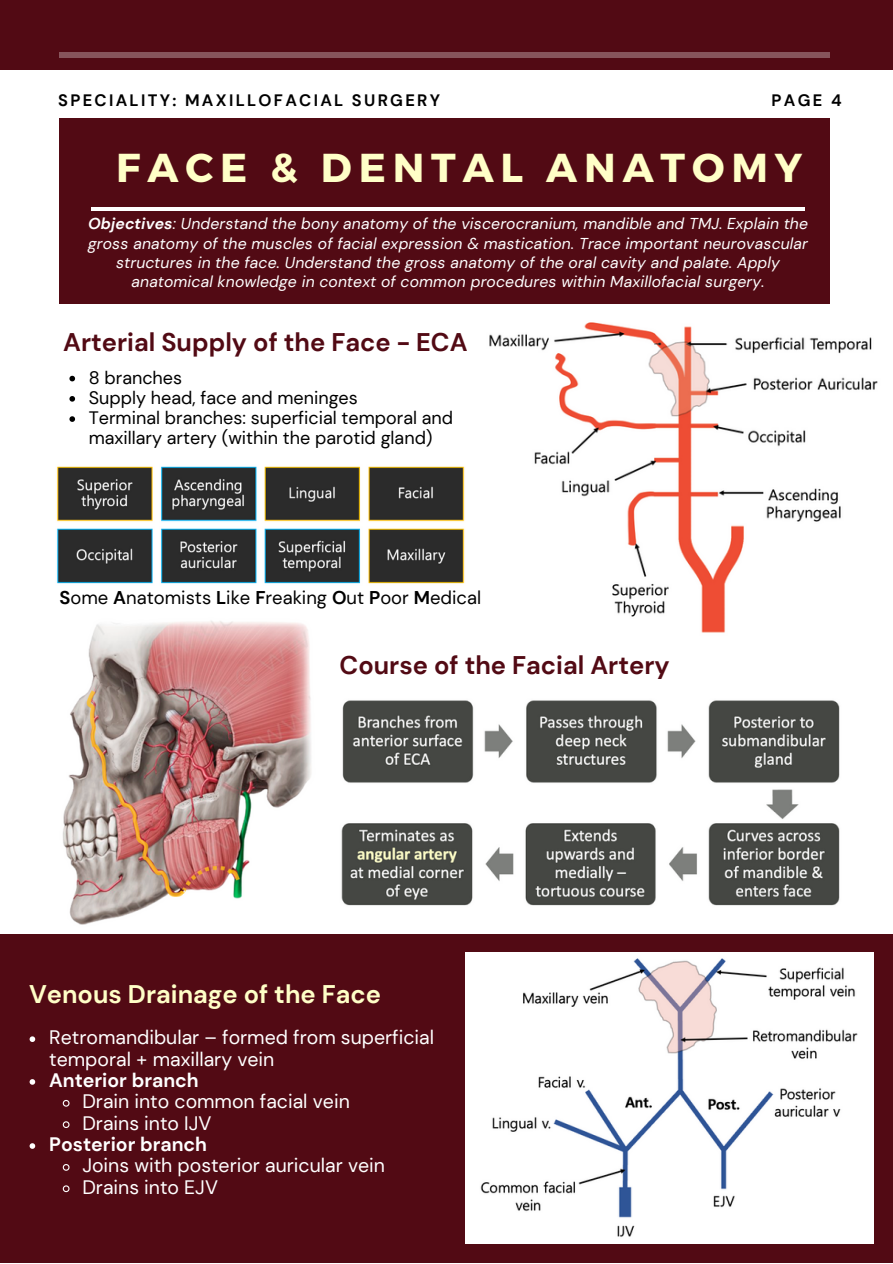
<style>
.page{position:relative;width:893px;height:1264px;background:#fff}
.page>*{position:absolute;margin:0;border:0;box-sizing:border-box;transform-origin:0 0}
.t1{font:700 40.35px "Montserrat";letter-spacing:.17em;color:#ffffc7}
.t2{font:700 25.5px "DM Sans";color:#520a14}
.t3{font:700 25.5px "DM Sans";color:#ffffc7}
.t4{font:19.5px/21.3px "DM Sans";color:#fff}
.t5{font:700 19.5px "DM Sans";color:#fff}
.t6{font:18.45px "DM Sans";color:#000}
.t7{font:18px/20.2px "DM Sans";color:#000}
.t8{font:700 16.5px "DM Sans";letter-spacing:.14em;color:#000}
.t9{font:italic 15.75px/19px "DM Sans";letter-spacing:.01em;color:#fff;text-align:center}
.s1{font-weight:700}
</style>
<div class="page">
<div style="left:0;top:0;width:892px;height:1262px;background:#520a14"></div>
<div style="left:0;top:70px;width:892px;height:863px;background:#fff"></div>
<div style="left:60px;top:119px;width:770px;height:185px;background:#520a14"></div>
<hr style="left:92px;top:207px;width:712px;height:3px;background:#fff">
<hr style="left:60px;top:53px;width:770px;height:4px;background:#87555c">
<svg style="left:69px;top:376px;width:6px;height:5px"></svg>
<svg style="left:69px;top:396px;width:6px;height:5px"></svg>
<svg style="left:69px;top:416px;width:6px;height:6px"></svg>
<img style="left:56px;top:466px;width:409px;height:118px">
<img style="left:489px;top:322px;width:389px;height:311px">
<img style="left:63px;top:621px;width:248px;height:304px">
<img style="left:341px;top:700px;width:499px;height:206px">
<img style="left:465px;top:952px;width:408px;height:291px">
<svg style="left:30px;top:1036px;width:5px;height:5px"></svg>
<svg style="left:30px;top:1079px;width:5px;height:5px"></svg>
<svg style="left:62px;top:1099px;width:8px;height:8px"></svg>
<svg style="left:62px;top:1121px;width:8px;height:7px"></svg>
<svg style="left:30px;top:1143px;width:5px;height:5px"></svg>
<svg style="left:62px;top:1164px;width:8px;height:7px"></svg>
<svg style="left:62px;top:1185px;width:8px;height:7px"></svg>
<p class="t8" style="left:58px;top:90px;width:383px">SPECIALITY: MAXILLOFACIAL SURGERY</p>
<p class="t8" style="left:771px;top:90px;width:71px">PAGE 4</p>
<p class="t1" style="left:116px;top:142px;width:687px">FACE &amp; DENTAL ANATOMY</p>
<p class="t9" style="left:88px;top:214px;width:721px"><span class="s1">Objectives</span>: Understand the bony anatomy of the viscerocranium, mandible and TMJ. Explain the gross anatomy of the muscles of facial expression &amp; mastication. Trace important neurovascular structures in the face. Understand the gross anatomy of the oral cavity and palate. Apply anatomical knowledge in context of common procedures within Maxillofacial surgery.</p>
<p class="t2" style="left:63px;top:325px;width:406px">Arterial Supply of the Face - ECA</p>
<p class="t7" style="left:89px;top:367px;width:95px">8 branches</p>
<p class="t7" style="left:89px;top:387px;width:270px">Supply head, face and meninges</p>
<p class="t7" style="left:89px;top:408px;width:366px">Terminal branches: superficial temporal and maxillary artery (within the parotid gland)</p>
<p class="t6" style="left:59px;top:586px;width:505px"><span class="s1">S</span>ome <span class="s1">A</span>natomists <span class="s1">L</span>ike <span class="s1">F</span>reaking <span class="s1">O</span>ut <span class="s1">P</span>oor <span class="s1">M</span>edical <span class="s1">S</span>tudents</p>
<p class="t2" style="left:339px;top:649px;width:331px">Course of the Facial Artery</p>
<p class="t3" style="left:29px;top:978px;width:353px">Venous Drainage of the Face</p>
<p class="t4" style="left:49px;top:1026px;width:386px">Retromandibular – formed from superficial temporal + maxillary vein</p>
<p class="t5" style="left:49px;top:1067px;width:151px">Anterior branch</p>
<p class="t4" style="left:82px;top:1091px;width:269px">Drain into common facial vein</p>
<p class="t4" style="left:82px;top:1112px;width:131px">Drains into IJV</p>
<p class="t5" style="left:49px;top:1131px;width:159px">Posterior branch</p>
<p class="t4" style="left:82px;top:1155px;width:304px">Joins with posterior auricular vein</p>
<p class="t4" style="left:82px;top:1176px;width:137px">Drains into EJV</p>
</div>
